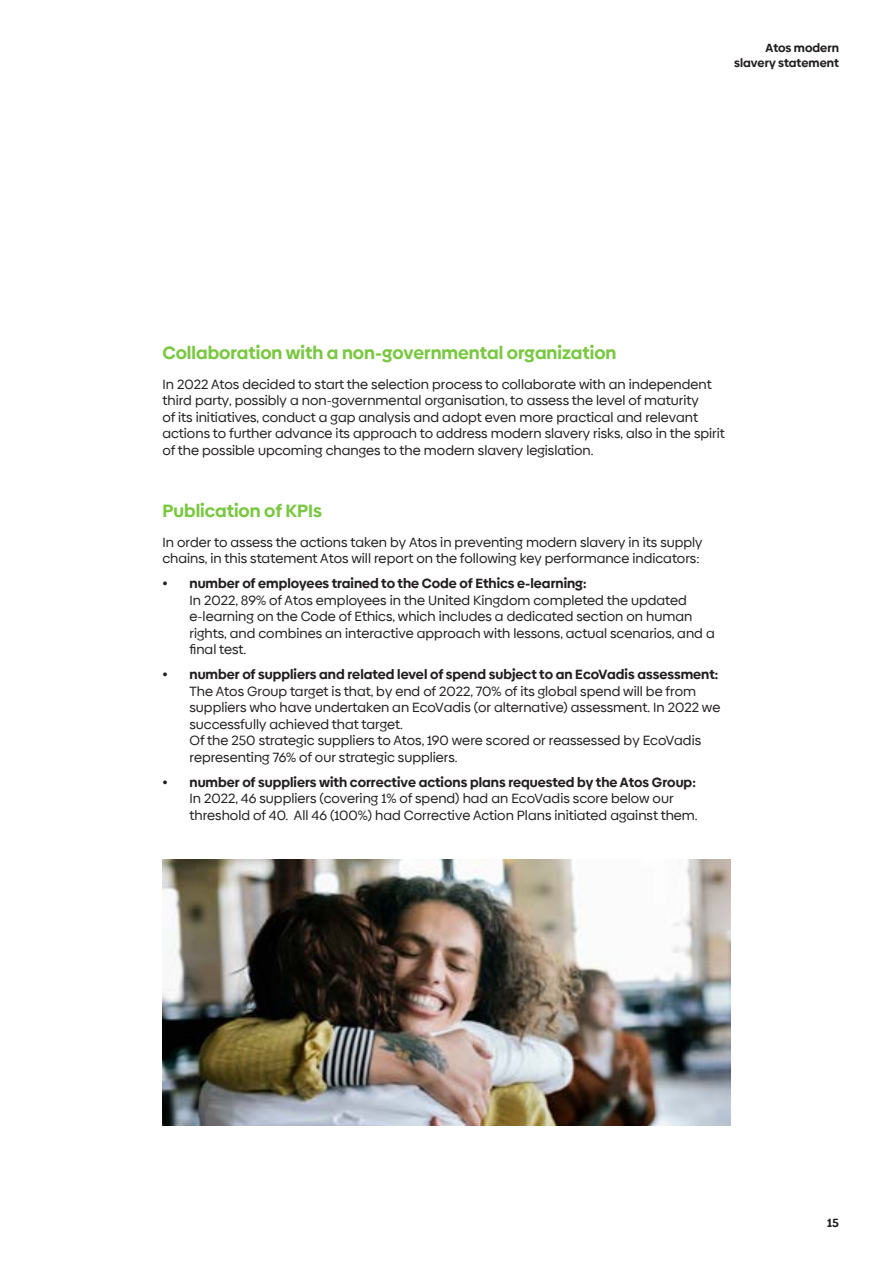
<style>
.page{position:relative;width:893px;height:1263px;background:#fff}
.page>*{position:absolute;margin:0;border:0;box-sizing:border-box;transform-origin:0 0}
.t1{font:700 18px "Biennale";color:#7ac742}
.t2{font:13.5px/16.5px "Biennale";color:#231f20}
.t3{font:700 13.5px "Biennale";color:#231f20}
.t4{font:700 12px/14.4px "Biennale";color:#231f20;text-align:right}
</style>
<div class="page">
<img style="left:162px;top:859px;width:568px;height:266px">
<p class="t4" style="left:734px;top:41px;width:106px">Atos modern slavery statement</p>
<h1 class="t1" style="left:162px;top:341px;width:456px">Collaboration with a non-governmental organization</h1>
<p class="t2" style="left:162px;top:375px;width:564px">In 2022 Atos decided to start the selection process to collaborate with an independent third party, possibly a non-governmental organisation, to assess the level of maturity<br>of its initiatives, conduct a gap analysis and adopt even more practical and relevant actions to further advance its approach to address modern slavery risks, also in the spirit of the possible upcoming changes to the modern slavery legislation.</p>
<h1 class="t1" style="left:162px;top:499px;width:161px">Publication of KPIs</h1>
<p class="t2" style="left:162px;top:534px;width:542px">In order to assess the actions taken by Atos in preventing modern slavery in its supply chains, in this statement Atos will report on the following key performance indicators:</p>
<p class="t3" style="left:162px;top:575px;width:426px">• number of employees trained to the Code of Ethics e-learning:</p>
<p class="t2" style="left:189px;top:592px;width:527px">In 2022, 89% of Atos employees in the United Kingdom completed the updated e-learning on the Code of Ethics, which includes a dedicated section on human rights, and combines an interactive approach with lessons, actual scenarios, and a final test.</p>
<p class="t3" style="left:162px;top:666px;width:557px">• number of suppliers and related level of spend subject to an EcoVadis assessment:</p>
<p class="t2" style="left:189px;top:683px;width:532px">The Atos Group target is that, by end of 2022, 70% of its global spend will be from suppliers who have undertaken an EcoVadis (or alternative) assessment. In 2022 we successfully achieved that target.<br>Of the 250 strategic suppliers to Atos, 190 were scored or reassessed by EcoVadis representing 76% of our strategic suppliers.</p>
<p class="t3" style="left:162px;top:773px;width:535px">• number of suppliers with corrective actions plans requested by the Atos Group:</p>
<p class="t2" style="left:189px;top:790px;width:510px">In 2022, 46 suppliers (covering 1% of spend) had an EcoVadis score below our threshold of 40. All 46 (100%) had Corrective Action Plans initiated against them.</p>
<p class="t4" style="left:827px;top:1215px;width:13px">15</p>
</div>
